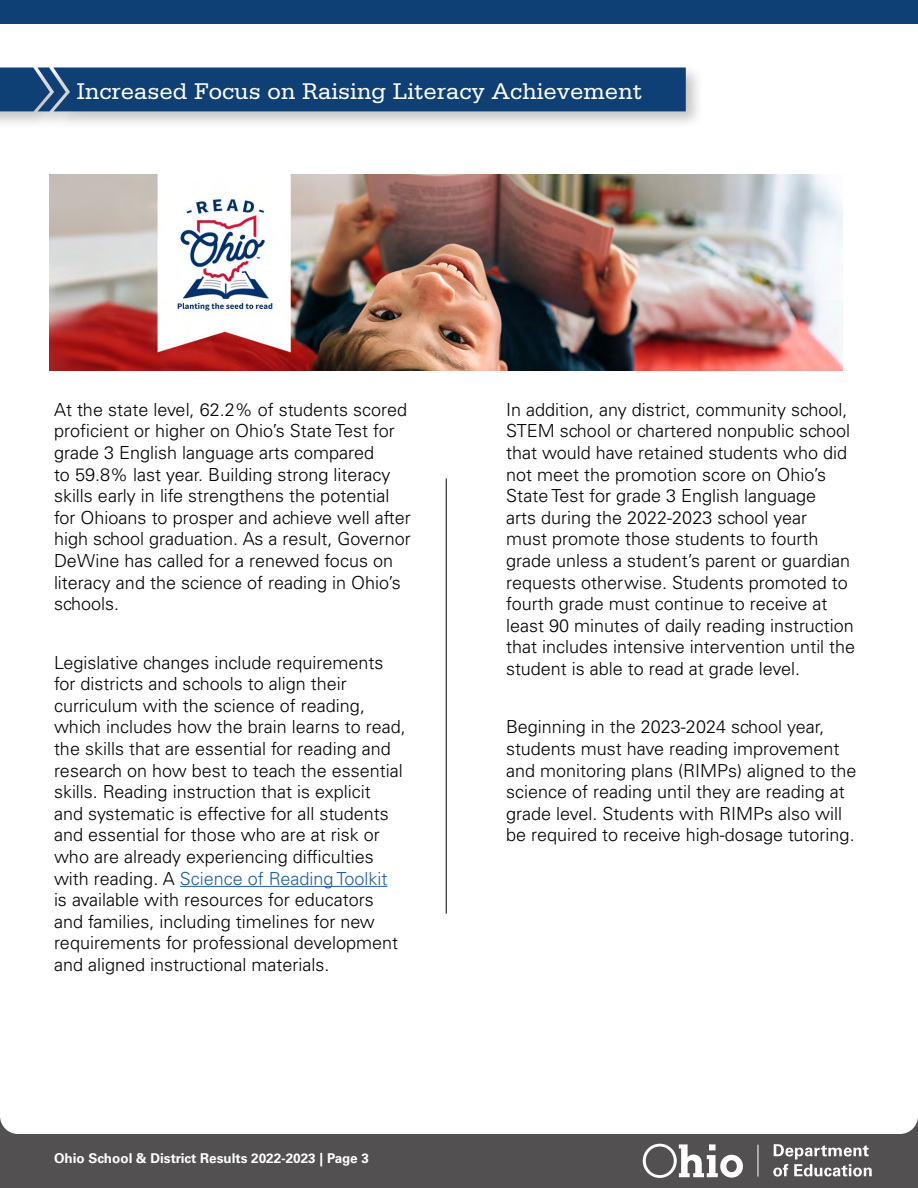
<style>
.page{position:relative;width:918px;height:1188px;background:#fff}
.page>*{position:absolute;margin:0;border:0;box-sizing:border-box;transform-origin:0 0}
.BOD_w_space{font:24px "Serifa Std";color:#fff}
.BOD_w_space-2{font:300 18px/21.6px "Univers LT Std";color:#000}
.t1{font:700 13.5px "Univers LT Std";color:#fff}
.s1{color:#215e9e}
</style>
<div class="page">
<div style="left:0;top:1117px;width:918px;height:71px;background:#525051"></div>
<div style="left:0;top:0;width:918px;height:24px;background:#0e3f75"></div>
<svg style="left:643px;top:1144px;width:100px;height:34px"></svg>
<hr style="left:757px;top:1145px;width:1px;height:32px;background:#fff">
<svg style="left:773px;top:1144px;width:99px;height:33px"></svg>
<div style="left:0;top:254px;width:918px;height:880px;background:#fff;border-radius:18px"></div>
<div style="left:0;top:63px;width:704px;height:67px;background:#000;opacity:.23"></div>
<div style="left:0;top:68px;width:686px;height:43px;background:#0e3f75"></div>
<hr style="left:180px;top:886px;width:207px;height:1px;background:#215e9e">
<img style="left:50px;top:174px;width:792px;height:196px">
<hr style="left:446px;top:478px;width:1px;height:436px;background:#000">
<p class="BOD_w_space" style="left:77px;top:78px;width:567px">Increased Focus on Raising Literacy Achievement</p>
<p class="BOD_w_space-2" style="left:54px;top:399px;width:358px">At the state level, 62.2% of students scored proficient or higher on Ohio’s State Test for grade 3 English language arts compared<br>to 59.8% last year. Building strong literacy skills early in life strengthens the potential for Ohioans to prosper and achieve well after high school graduation. As a result, Governor DeWine has called for a renewed focus on literacy and the science of reading in Ohio’s schools.</p>
<p class="BOD_w_space-2" style="left:54px;top:651px;width:353px">Legislative changes include requirements for districts and schools to align their curriculum with the science of reading, which includes how the brain learns to read, the skills that are essential for reading and research on how best to teach the essential skills. Reading instruction that is explicit<br>and systematic is effective for all students and essential for those who are at risk or who are already experiencing difficulties with reading. A <span class="s1">Science of Reading Toolkit<br></span>is available with resources for educators and families, including timelines for new requirements for professional development and aligned instructional materials.</p>
<p class="t1" style="left:54px;top:1151px;width:316px">Ohio School &amp; District Results 2022-2023 | Page 3</p>
<p class="BOD_w_space-2" style="left:506px;top:399px;width:351px">In addition, any district, community school, STEM school or chartered nonpublic school that would have retained students who did not meet the promotion score on Ohio’s State Test for grade 3 English language<br>arts during the 2022-2023 school year<br>must promote those students to fourth grade unless a student’s parent or guardian requests otherwise. Students promoted to fourth grade must continue to receive at least 90 minutes of daily reading instruction that includes intensive intervention until the student is able to read at grade level.</p>
<p class="BOD_w_space-2" style="left:506px;top:716px;width:352px">Beginning in the 2023-2024 school year, students must have reading improvement and monitoring plans (RIMPs) aligned to the science of reading until they are reading at grade level. Students with RIMPs also will be required to receive high-dosage tutoring.</p>
</div>
